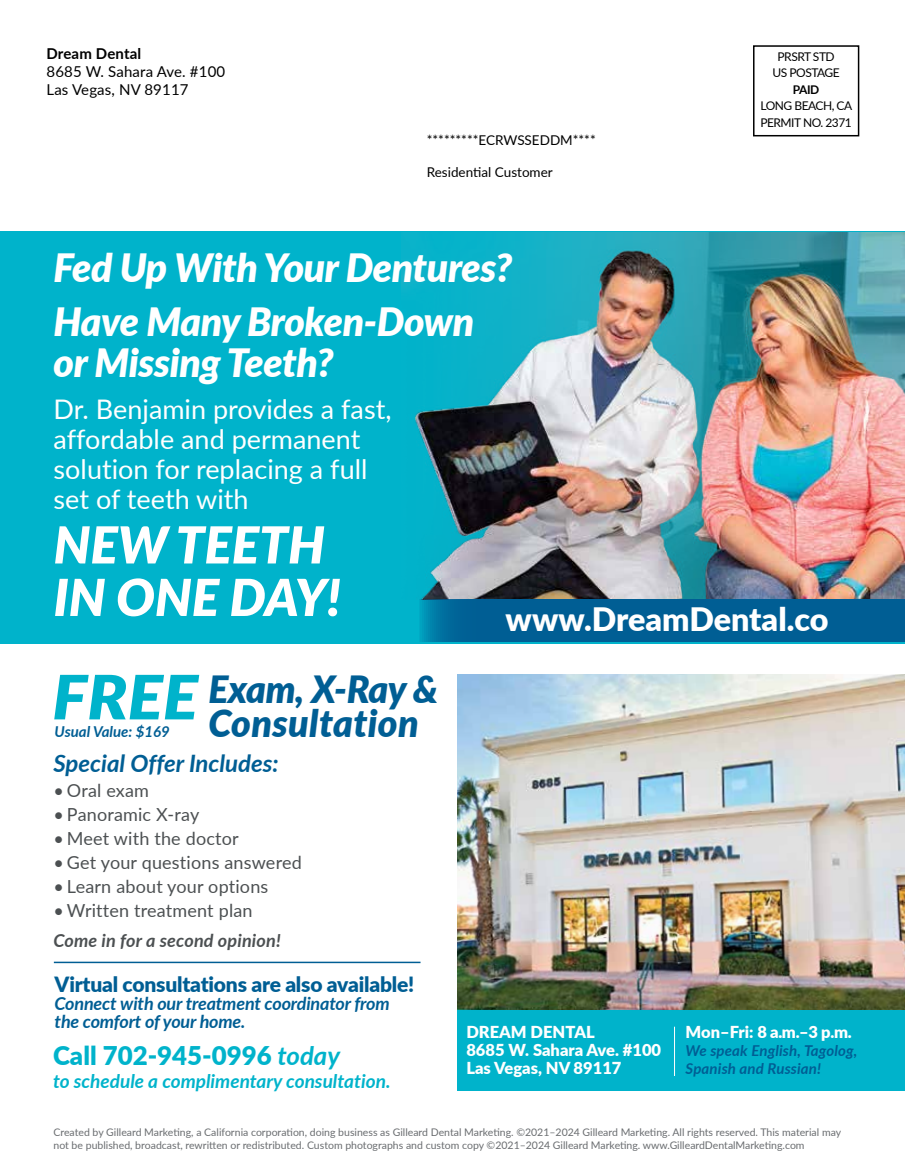
<style>
.page{position:relative;width:905px;height:1175px;background:#fff}
.page>*{position:absolute;margin:0;border:0;box-sizing:border-box;transform-origin:0 0}
.t1{font:italic 900 61.2px "Lato";color:#00b3cb;scale:1.08 1}
.t2{font:italic 900 51px/52.5px "Lato";color:#fff}
.t3{font:italic 900 39px/54px "Lato";letter-spacing:-.01em;color:#fff}
.t4{font:italic 900 37.5px/34.5px "Lato";letter-spacing:.01em;color:#005e94}
.t5{font:900 32.25px "Lato";color:#fff}
.t6{font:27px/30px "Lato";color:#fff}
.t7{font:900 25.8px "Lato";color:#00b3cb}
.t8{font:italic 700 24px "Lato";color:#005e94}
.t9{font:900 21px "Lato";letter-spacing:-.01em;color:#005e94}
.t10{font:italic 700 19.05px "Lato";color:#00b3cb}
.t11{font:18px "Lato";letter-spacing:.01em;color:#4c5052}
.t12{font:italic 700 18px/18px "Lato";letter-spacing:-.01em;color:#005e94}
.t13{font:italic 700 18px "Lato";letter-spacing:.01em;color:#4c5052}
.t14{font:900 16.5px/18px "Lato";color:#fff}
.t15{font:italic 700 15px/18px "Lato";letter-spacing:.01em;color:#005e94}
.t16{font:15px/18px "Lato";letter-spacing:.01em;color:#000}
.t17{font:700 15px "Lato";letter-spacing:.01em;color:#000}
.t18{font:13.5px "Lato";color:#000}
.t19{font:12px/16.5px "Lato";letter-spacing:-.04em;color:#000;text-align:center}
.t20{font:700 12px "Lato";color:#000}
.t21{font:10.5px/12.6px "Lato";color:#6a6d70}
.s1{font-weight:700;font-style:italic}
</style>
<div class="page">
<div style="left:0;top:231px;width:904px;height:412px;background:#00b3cb"></div>
<img style="left:457px;top:674px;width:447px;height:335px">
<img style="left:401px;top:232px;width:503px;height:367px">
<div style="left:457px;top:1009px;width:447px;height:81px;background:#00b3cb"></div>
<div style="left:419px;top:599px;width:485px;height:43px;background:#005e94"></div>
<div style="left:753px;top:45px;width:106px;height:91px;border:2px solid #000"></div>
<hr style="left:674px;top:1026px;width:1px;height:50px;background:#fff">
<hr style="left:54px;top:961px;width:366px;height:2px;background:#005e94">
<h3 class="t17" style="left:46px;top:42px;width:96px">Dream Dental</h3>
<h3 class="t16" style="left:46px;top:61px;width:180px">8685 W. Sahara Ave. #100<br>Las Vegas, NV 89117</h3>
<p class="t18" style="left:427px;top:130px;width:170px">*********ECRWSSEDDM****</p>
<p class="t18" style="left:427px;top:163px;width:127px">Residential Customer</p>
<p class="t19" style="left:772px;top:48px;width:69px">PRSRT STD<br>US POSTAGE</p>
<p class="t20" style="left:793px;top:81px;width:28px">PAID</p>
<p class="t19" style="left:760px;top:97px;width:93px;text-align:left">LONG BEACH, CA<br>PERMIT NO. 2371</p>
<h3 class="t3" style="left:54px;top:239px;width:460px">Fed Up With Your Dentures?<br>Have Many Broken-Down</h3>
<h3 class="t3" style="left:54px;top:333px;width:281px">or Missing Teeth?</h3>
<h3 class="t6" style="left:54px;top:393px;width:339px">Dr. Benjamin provides a fast, affordable and permanent solution for replacing a full set of teeth with</h3>
<h2 class="t2" style="left:54px;top:516px;width:289px">NEW TEETH<br>IN ONE DAY!</h2>
<h3 class="t5" style="left:505px;top:595px;width:324px">www.DreamDental.co</h3>
<h1 class="t1" style="left:52px;top:651px;width:136px">FREE</h1>
<h3 class="t15" style="left:55px;top:722px;width:117px">Usual Value: $169</h3>
<h3 class="t4" style="left:208px;top:670px;width:231px">Exam, X-Ray &amp;<br>Consultation</h3>
<h3 class="t8" style="left:53px;top:745px;width:227px">Special Offer Includes:</h3>
<h3 class="t11" style="left:53px;top:777px;width:97px">• Oral exam</h3>
<h3 class="t11" style="left:53px;top:801px;width:147px">• Panoramic X-ray</h3>
<h3 class="t11" style="left:53px;top:825px;width:187px">• Meet with the doctor</h3>
<h3 class="t11" style="left:53px;top:849px;width:250px">• Get your questions answered</h3>
<h3 class="t11" style="left:53px;top:873px;width:216px">• Learn about your options</h3>
<h3 class="t11" style="left:53px;top:897px;width:201px">• Written treatment plan</h3>
<h3 class="t13" style="left:53px;top:927px;width:229px">Come in for a second opinion!</h3>
<h3 class="t9" style="left:55px;top:968px;width:361px">Virtual consultations are also available!</h3>
<h3 class="t12" style="left:55px;top:993px;width:336px">Connect with our treatment coordinator from the comfort of your home.</h3>
<h3 class="t7" style="left:53px;top:1036px;width:288px">Call 702-945-0996 <span class="s1">today</span></h3>
<h3 class="t10" style="left:53px;top:1067px;width:339px">to schedule a complimentary consultation.</h3>
<h3 class="t14" style="left:466px;top:1022px;width:196px">DREAM DENTAL<br>8685 W. Sahara Ave. #100<br>Las Vegas, NV 89117</h3>
<h3 class="t14" style="left:685px;top:1022px;width:167px">Mon–Fri: 8 a.m.–3 p.m.</h3>
<h3 class="t15" style="left:685px;top:1040px;width:173px">We speak English, Tagolog,<br>Spanish and Russian!</h3>
<p class="t21" style="left:53px;top:1125px;width:789px">Created by Gilleard Marketing, a California corporation, doing business as Gilleard Dental Marketing. ©2021–2024 Gilleard Marketing. All rights reserved. This material may not be published, broadcast, rewritten or redistributed. Custom photographs and custom copy ©2021–2024 Gilleard Marketing. www.GilleardDentalMarketing.com</p>
</div>
